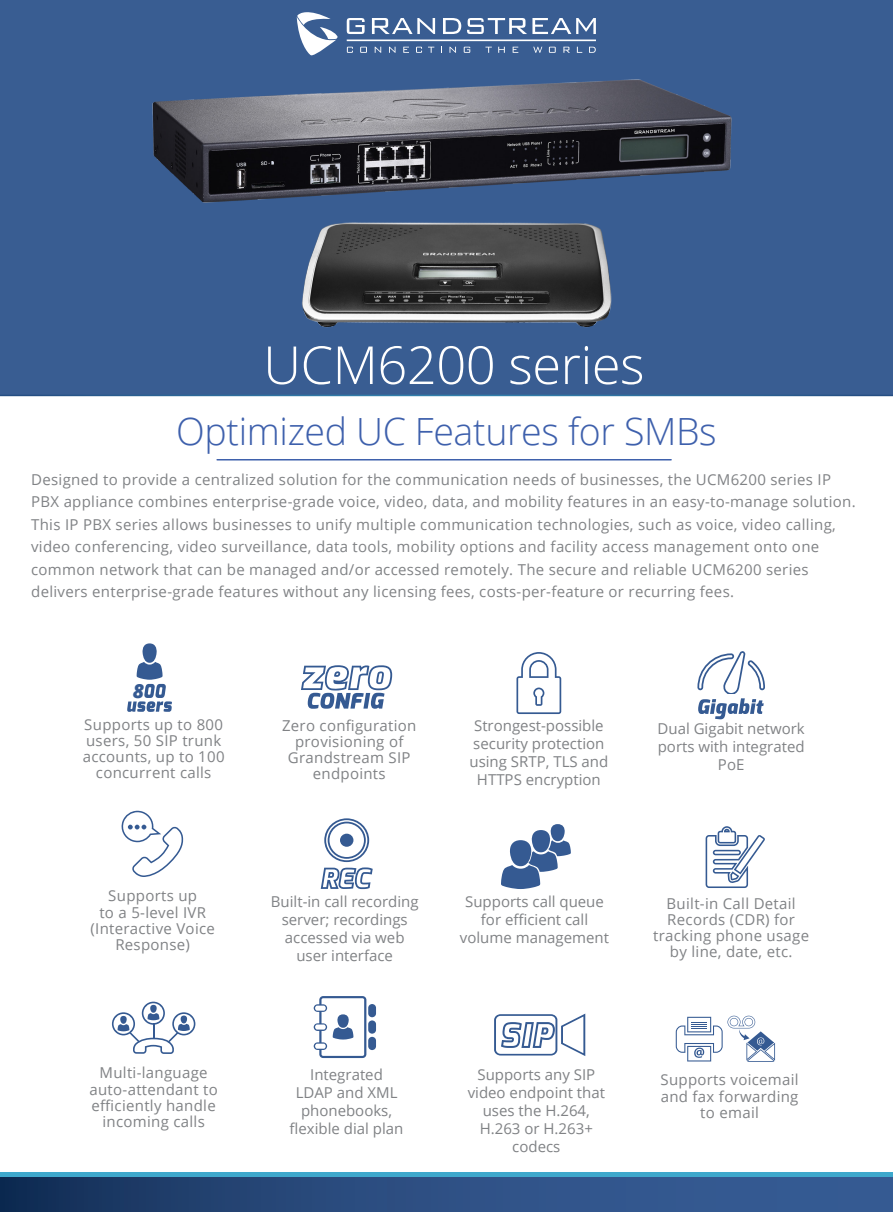
<style>
.page{position:relative;width:893px;height:1212px;background:#fff}
.page>*{position:absolute;margin:0;border:0;box-sizing:border-box;transform-origin:0 0}
.t1{font:300 52.5px "Open Sans";letter-spacing:-.01em;color:#fff}
.t2{font:300 37.5px "Open Sans";letter-spacing:-.01em;color:#3e60ac}
.t3{font:italic 800 19.5px "Open Sans";color:#355a92}
.t4{font:15px/16.2px "Open Sans";letter-spacing:.02em;color:#808285;text-align:center}
.t5{font:15px/18px "Open Sans";color:#808285;text-align:center}
</style>
<div class="page">
<div style="left:0;top:0;width:893px;height:396px;background:#395d92"></div>
<hr style="left:217px;top:459px;width:454px;height:1px;background:#3e60ac">
<svg style="left:297px;top:12px;width:41px;height:3px"></svg>
<svg style="left:516px;top:652px;width:45px;height:62px"></svg>
<svg style="left:301px;top:665px;width:91px;height:44px"></svg>
<svg style="left:127px;top:643px;width:45px;height:69px"></svg>
<svg style="left:698px;top:651px;width:67px;height:68px"></svg>
<svg style="left:112px;top:1001px;width:83px;height:53px"></svg>
<svg style="left:321px;top:818px;width:52px;height:71px"></svg>
<svg style="left:501px;top:824px;width:70px;height:65px"></svg>
<svg style="left:706px;top:826px;width:59px;height:62px"></svg>
<div style="left:368px;top:1020px;width:8px;height:14px;background:#355a92;border-radius:4px"></div>
<div style="left:368px;top:1004px;width:8px;height:13px;background:#355a92;border-radius:4px"></div>
<div style="left:368px;top:1037px;width:8px;height:13px;background:#355a92;border-radius:4px"></div>
<svg style="left:314px;top:996px;width:52px;height:62px"></svg>
<svg style="left:494px;top:1013px;width:91px;height:43px"></svg>
<svg style="left:676px;top:1016px;width:99px;height:46px"></svg>
<div style="left:0;top:1176px;width:893px;height:36px;background:linear-gradient(to right,#18355f,#3c639e)"></div>
<hr style="left:0;top:1173px;width:893px;height:4px;background:#3ea8cc">
<svg style="left:121px;top:811px;width:63px;height:66px"></svg>
<img style="left:130px;top:15px;width:613px;height:253px">
<img style="left:268px;top:145px;width:381px;height:236px">
<p class="t1" style="left:263px;top:329px;width:383px">UCM6200 series</p>
<p class="t2" style="left:176px;top:406px;width:542px">Optimized UC Features for SMBs</p>
<p class="t4" style="left:31px;top:468px;width:826px;line-height:22.5px;text-align:left">Designed to provide a centralized solution for the communication needs of businesses, the UCM6200 series IP PBX appliance combines enterprise-grade voice, video, data, and mobility features in an easy-to-manage solution.<br>This IP PBX series allows businesses to unify multiple communication technologies, such as voice, video calling, video conferencing, video surveillance, data tools, mobility options and facility access management onto one common network that can be managed and/or accessed remotely. The secure and reliable UCM6200 series delivers enterprise-grade features without any licensing fees, costs-per-feature or recurring fees.</p>
<p class="t3" style="left:133px;top:676px;width:13px">8</p>
<p class="t4" style="left:83px;top:716px;width:143px">Supports up to 800 users, 50 SIP trunk accounts, up to 100 concurrent calls</p>
<p class="t4" style="left:282px;top:717px;width:136px">Zero configuration provisioning of<br>Grandstream SIP endpoints</p>
<p class="t5" style="left:469px;top:717px;width:140px">Strongest-possible security protection using SRTP, TLS and<br>HTTPS encryption</p>
<p class="t5" style="left:657px;top:719px;width:149px">Dual Gigabit network ports with integrated<br>PoE</p>
<p class="t4" style="left:90px;top:887px;width:126px">Supports up<br>to a 5-level IVR (Interactive Voice<br>Response)</p>
<p class="t5" style="left:271px;top:892px;width:149px">Built-in call recording server; recordings accessed via web user interface</p>
<p class="t5" style="left:460px;top:892px;width:151px">Supports call queue for efficient call volume management</p>
<p class="t4" style="left:89px;top:1064px;width:130px">Multi-language auto-attendant to efficiently handle incoming calls</p>
<p class="t5" style="left:290px;top:1065px;width:115px">Integrated<br>LDAP and XML phonebooks, flexible dial plan</p>
<p class="t5" style="left:468px;top:1065px;width:139px">Supports any SIP video endpoint that uses the H.264,<br>H.263 or H.263+ codecs</p>
<p class="t4" style="left:653px;top:895px;width:157px">Built-in Call Detail<br>Records (CDR) for tracking phone usage by line, date, etc.</p>
<p class="t4" style="left:660px;top:1071px;width:140px">Supports voicemail and fax forwarding to email</p>
</div>
